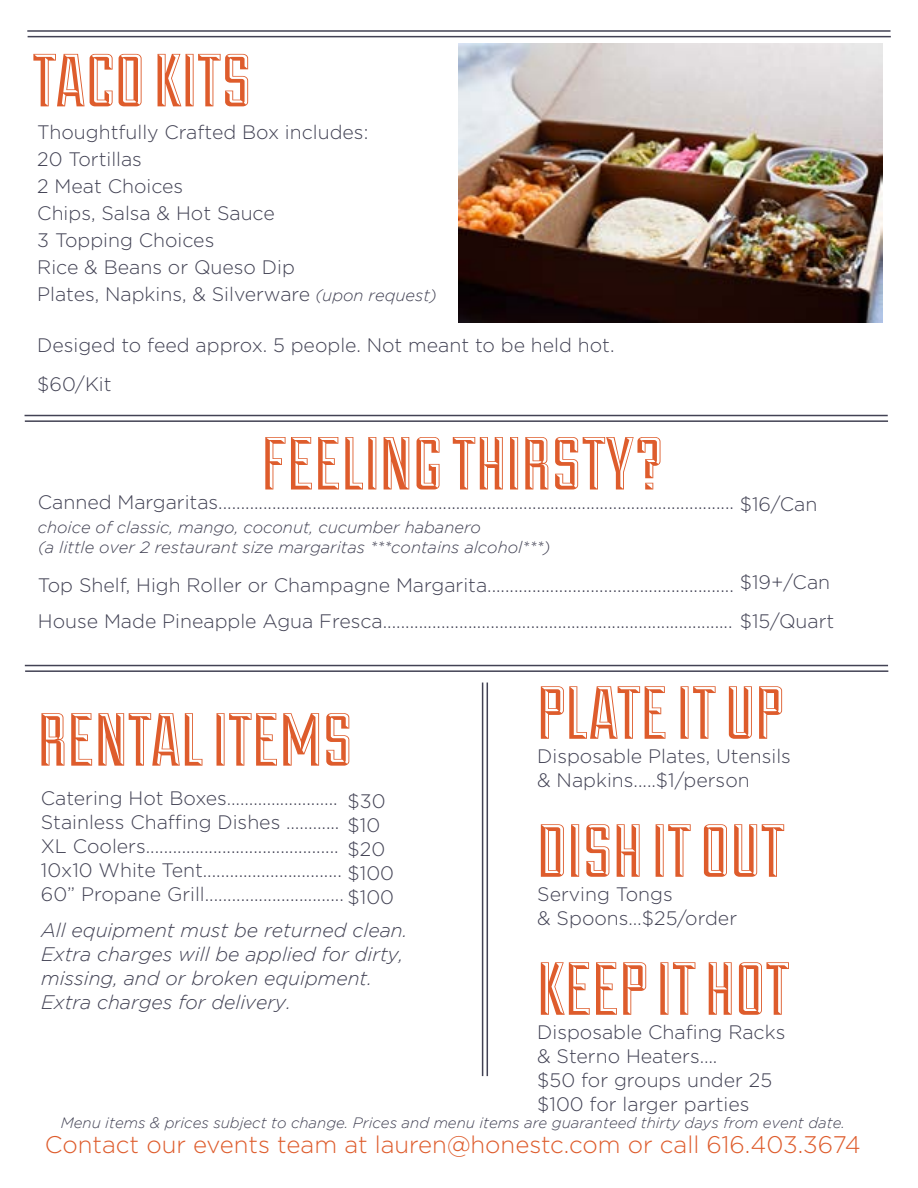
<style>
.page{position:relative;width:918px;height:1188px;background:#fff}
.page>*{position:absolute;margin:0;border:0;box-sizing:border-box;transform-origin:0 0}
.t1{font:75px "Duke";color:#de5c2c;scale:1.2 1}
.t2{font:300 24px "Gotham";color:#de5c2c}
.t3{font:300 19.5px/24px "Gotham";color:#424254}
.t4{font:italic 300 19.5px/24px "Gotham";color:#424254}
.t5{font:italic 300 16.5px/19.5px "Gotham";color:#424254}
.t6{font:italic 300 15px "Gotham";color:#424254}
.s1{font-style:italic;font-size:16.5px}
</style>
<div class="page">
<hr style="left:27px;top:30px;width:864px;height:2px;background:#424254">
<hr style="left:28px;top:36px;width:863px;height:1px;background:#424254">
<hr style="left:487px;top:683px;width:1px;height:393px;background:#424254">
<hr style="left:482px;top:683px;width:1px;height:393px;background:#424254">
<hr style="left:25px;top:415px;width:863px;height:1px;background:#424254">
<hr style="left:25px;top:420px;width:863px;height:2px;background:#424254">
<hr style="left:25px;top:665px;width:863px;height:1px;background:#424254">
<hr style="left:25px;top:670px;width:863px;height:2px;background:#424254">
<img style="left:459px;top:43px;width:423px;height:279px">
<h1 class="t1" style="left:33px;top:37px;width:184px">TACO KITS</h1>
<p class="t3" style="left:37px;top:118px;width:401px;line-height:27px">Thoughtfully Crafted Box includes:<br>20 Tortillas<br>2 Meat Choices<br>Chips, Salsa &amp; Hot Sauce<br>3 Topping Choices<br>Rice &amp; Beans or Queso Dip<br>Plates, Napkins, &amp; Silverware <span class="s1">(upon request)</span></p>
<p class="t3" style="left:37px;top:325px;width:579px;line-height:39px">Desiged to feed approx. 5 people. Not meant to be held hot. $60/Kit</p>
<h1 class="t1" style="left:262px;top:420px;width:337px">FEELING THIRSTY?</h1>
<p class="t3" style="left:38px;top:490px;width:698px">Canned Margaritas...................................................................................................................</p>
<p class="t5" style="left:38px;top:518px;width:514px">choice of classic, mango, coconut, cucumber habanero<br>(a little over 2 restaurant size margaritas ***contains alcohol***)</p>
<p class="t3" style="left:38px;top:566px;width:798px;line-height:36px">Top Shelf, High Roller or Champagne Margarita.......................................................<br>House Made Pineapple Agua Fresca.............................................................................. $15/Quart</p>
<p class="t3" style="left:740px;top:492px;width:79px">$16/Can</p>
<p class="t3" style="left:740px;top:570px;width:92px">$19+/Can</p>
<h1 class="t1" style="left:38px;top:696px;width:264px">RENTAL ITEMS</h1>
<p class="t3" style="left:41px;top:785px;width:304px">Catering Hot Boxes………………..…..<br>Stainless Chaffing Dishes ………...<br>XL Coolers...........................................<br>10x10 White Tent...............................<br>60” Propane Grill...............................</p>
<p class="t3" style="left:348px;top:788px;width:48px">$30 $10 $20 $100 $100</p>
<p class="t4" style="left:41px;top:918px;width:368px">All equipment must be returned clean.<br>Extra charges will be applied for dirty, missing, and or broken equipment.<br>Extra charges for delivery.</p>
<h1 class="t1" style="left:537px;top:669px;width:207px">PLATE IT UP</h1>
<p class="t3" style="left:537px;top:744px;width:255px">Disposable Plates, Utensils &amp; Napkins.....$1/person</p>
<h1 class="t1" style="left:537px;top:807px;width:208px">DISH IT OUT</h1>
<p class="t3" style="left:537px;top:882px;width:201px">Serving Tongs<br>&amp; Spoons…$25/order</p>
<h1 class="t1" style="left:537px;top:945px;width:212px">KEEP IT HOT</h1>
<p class="t3" style="left:537px;top:1020px;width:250px">Disposable Chafing Racks &amp; Sterno Heaters….<br>$50 for groups under 25 $100 for larger parties</p>
<p class="t6" style="left:61px;top:1114px;width:786px">Menu items &amp; prices subject to change. Prices and menu items are guaranteed thirty days from event date.</p>
<p class="t2" style="left:45px;top:1132px;width:817px">Contact our events team at lauren@honestc.com or call 616.403.3674</p>
</div>
